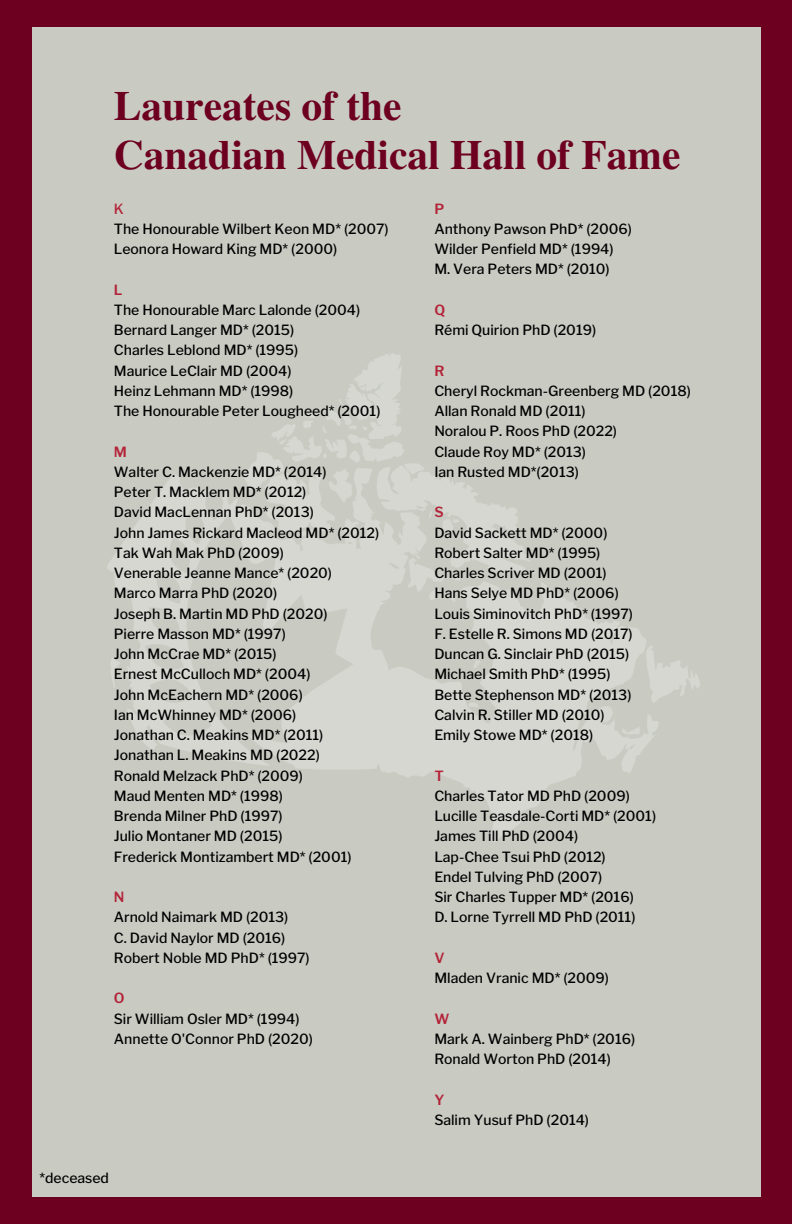
<style>
.page{position:relative;width:792px;height:1224px;background:#6d0020}
.page>*{position:absolute;margin:0;border:0;box-sizing:border-box;transform-origin:0 0}
.t1{font:700 41.5px/49.5px "Te X Gyre Termes";color:#6d0020}
.t2{font:500 14px/20.2px "Libre Franklin";color:#000}
.t3{font:600 14px "Libre Franklin";color:#b42338}
.t4{font:500 14px "Libre Franklin";color:#b42338}
</style>
<div class="page">
<div style="left:32px;top:27px;width:729px;height:1170px;background:#c9cbc3"></div>
<img style="left:107px;top:354px;width:593px;height:488px">
<h1 class="t1" style="left:114px;top:79px;width:568px">Laureates of the<br>Canadian Medical Hall of Fame</h1>
<p class="t3" style="left:434px;top:200px;width:11px">P</p>
<p class="t2" style="left:434px;top:219px;width:199px">Anthony Pawson PhD* (2006)<br>Wilder Penfield MD* (1994)<br>M. Vera Peters MD* (2010)</p>
<p class="t3" style="left:434px;top:301px;width:12px">Q</p>
<p class="t2" style="left:434px;top:320px;width:163px">Rémi Quirion PhD (2019)</p>
<p class="t3" style="left:434px;top:362px;width:11px">R</p>
<p class="t2" style="left:434px;top:381px;width:258px">Cheryl Rockman-Greenberg MD (2018)<br>Allan Ronald MD (2011)<br>Noralou P. Roos PhD (2022)<br>Claude Roy MD* (2013)<br>Ian Rusted MD*(2013)</p>
<p class="t3" style="left:434px;top:504px;width:11px">S</p>
<p class="t2" style="left:434px;top:522px;width:200px">David Sackett MD* (2000)<br>Robert Salter MD* (1995)<br>Charles Scriver MD (2001)<br>Hans Selye MD PhD* (2006)<br>Louis Siminovitch PhD* (1997)<br>F. Estelle R. Simons MD (2017)<br>Duncan G. Sinclair PhD (2015)<br>Michael Smith PhD* (1995)<br>Bette Stephenson MD* (2013)<br>Calvin R. Stiller MD (2010)<br>Emily Stowe MD* (2018)</p>
<p class="t3" style="left:434px;top:767px;width:11px">T</p>
<p class="t2" style="left:434px;top:786px;width:223px">Charles Tator MD PhD (2009)<br>Lucille Teasdale-Corti MD* (2001)<br>James Till PhD (2004)<br>Lap-Chee Tsui PhD (2012)<br>Endel Tulving PhD (2007)<br>Sir Charles Tupper MD* (2016)<br>D. Lorne Tyrrell MD PhD (2011)</p>
<p class="t3" style="left:434px;top:949px;width:12px">V</p>
<p class="t2" style="left:434px;top:968px;width:176px">Mladen Vranic MD* (2009)</p>
<p class="t3" style="left:434px;top:1010px;width:16px">W</p>
<p class="t2" style="left:434px;top:1029px;width:202px">Mark A. Wainberg PhD* (2016)<br>Ronald Worton PhD (2014)</p>
<p class="t3" style="left:434px;top:1091px;width:12px">Y</p>
<p class="t2" style="left:434px;top:1110px;width:156px">Salim Yusuf PhD (2014)</p>
<p class="t4" style="left:114px;top:200px;width:11px">K</p>
<p class="t2" style="left:114px;top:219px;width:276px">The Honourable Wilbert Keon MD* (2007)<br>Leonora Howard King MD* (2000)</p>
<p class="t3" style="left:114px;top:281px;width:10px">L</p>
<p class="t2" style="left:114px;top:300px;width:268px">The Honourable Marc Lalonde (2004)<br>Bernard Langer MD* (2015)<br>Charles Leblond MD* (1995)<br>Maurice LeClair MD (2004)<br>Heinz Lehmann MD* (1998)<br>The Honourable Peter Lougheed* (2001)</p>
<p class="t3" style="left:114px;top:443px;width:15px">M</p>
<p class="t2" style="left:114px;top:462px;width:267px">Walter C. Mackenzie MD* (2014)<br>Peter T. Macklem MD* (2012)<br>David MacLennan PhD* (2013)<br>John James Rickard Macleod MD* (2012)<br>Tak Wah Mak PhD (2009)<br>Venerable Jeanne Mance* (2020)<br>Marco Marra PhD (2020)<br>Joseph B. Martin MD PhD (2020)<br>Pierre Masson MD* (1997)<br>John McCrae MD* (2015)<br>Ernest McCulloch MD* (2004)<br>John McEachern MD* (2006)<br>Ian McWhinney MD* (2006)<br>Jonathan C. Meakins MD* (2011)<br>Jonathan L. Meakins MD (2022)<br>Ronald Melzack PhD* (2009)<br>Maud Menten MD* (1998)<br>Brenda Milner PhD (1997)<br>Julio Montaner MD (2015)<br>Frederick Montizambert MD* (2001)</p>
<p class="t3" style="left:114px;top:888px;width:12px">N</p>
<p class="t2" style="left:114px;top:907px;width:197px">Arnold Naimark MD (2013)<br>C. David Naylor MD (2016)<br>Robert Noble MD PhD* (1997)</p>
<p class="t3" style="left:114px;top:990px;width:12px">O</p>
<p class="t2" style="left:114px;top:1008px;width:201px">Sir William Osler MD* (1994)<br>Annette O'Connor PhD (2020)</p>
<p class="t2" style="left:39px;top:1168px;width:71px">*deceased</p>
</div>
